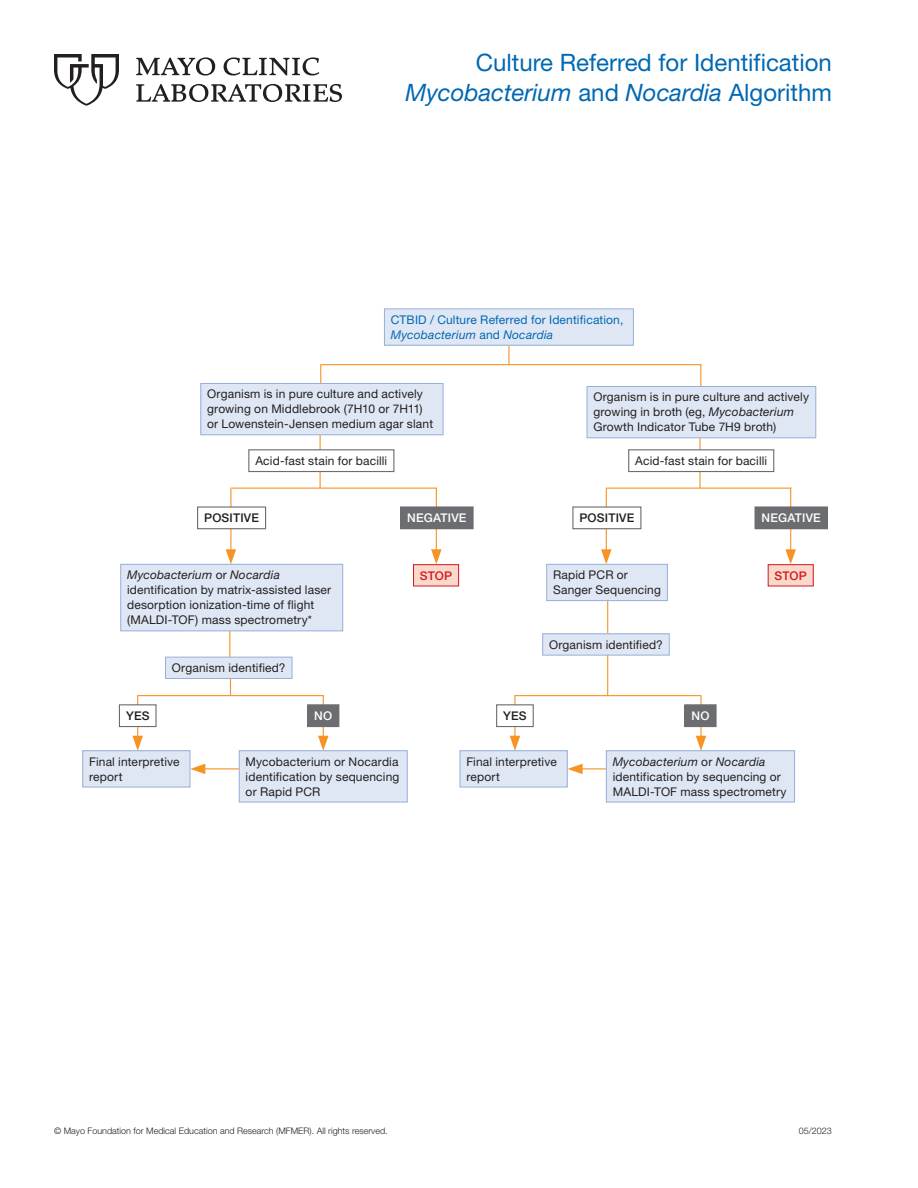
<style>
.page{position:relative;width:918px;height:1188px;background:#fff}
.page>*{position:absolute;margin:0;border:0;box-sizing:border-box;transform-origin:0 0}
.t1{font:24px/30px "Helvetica Neue LT Std";color:#0168b3;text-align:right}
.t2{font:12px/15px "Helvetica Neue LT Std";letter-spacing:.015em;color:#231f20}
.t3{font:12px/15px "Helvetica Neue LT Std";letter-spacing:.01em;color:#0168b3}
.t4{font:500 12px "Helvetica Neue LT Std";letter-spacing:.015em;color:#231f20}
.t5{font:500 12px "Helvetica Neue LT Std";letter-spacing:.015em;color:#fff}
.t6{font:500 12px "Helvetica Neue LT Std";letter-spacing:.015em;color:#d7171f}
.t7{font:300 9px "Helvetica Neue LT Std";color:#231f20}
.s1{font-style:italic}
</style>
<div class="page">
<svg style="left:54px;top:54px;width:65px;height:52px"></svg>
<svg style="left:136px;top:84px;width:206px;height:18px"></svg>
<svg style="left:136px;top:57px;width:183px;height:19px"></svg>
<div style="left:414px;top:565px;width:45px;height:21px;background:#f9d9cb"></div>
<div style="left:413px;top:564px;width:46px;height:22px;border:1px solid #d7171f"></div>
<div style="left:768px;top:565px;width:45px;height:21px;background:#f9d9cb"></div>
<div style="left:768px;top:564px;width:46px;height:22px;border:1px solid #d7171f"></div>
<hr style="left:230px;top:663px;width:1px;height:32px;background:#f79324">
<hr style="left:607px;top:594px;width:1px;height:101px;background:#f79324">
<hr style="left:138px;top:695px;width:186px;height:1px;background:#f79324">
<hr style="left:515px;top:695px;width:186px;height:1px;background:#f79324">
<hr style="left:137px;top:695px;width:1px;height:53px;background:#f79324">
<hr style="left:514px;top:695px;width:2px;height:53px;background:#f79324">
<hr style="left:323px;top:695px;width:1px;height:46px;background:#f79324">
<hr style="left:200px;top:768px;width:46px;height:1px;background:#f79324">
<hr style="left:577px;top:768px;width:46px;height:1px;background:#f79324">
<hr style="left:700px;top:695px;width:2px;height:46px;background:#f79324">
<div style="left:83px;top:751px;width:107px;height:36px;background:#e0e7f4"></div>
<div style="left:82px;top:750px;width:108px;height:37px;border:1px solid #95b0da"></div>
<div style="left:460px;top:751px;width:107px;height:36px;background:#e0e7f4"></div>
<div style="left:460px;top:750px;width:108px;height:37px;border:1px solid #95b0da"></div>
<div style="left:239px;top:751px;width:168px;height:51px;background:#e0e7f4"></div>
<div style="left:239px;top:750px;width:169px;height:52px;border:1px solid #95b0da"></div>
<div style="left:606px;top:751px;width:189px;height:51px;background:#e0e7f4"></div>
<div style="left:606px;top:750px;width:189px;height:52px;border:1px solid #95b0da"></div>
<hr style="left:508px;top:331px;width:2px;height:34px;background:#f79324">
<hr style="left:229px;top:618px;width:1px;height:54px;background:#f79324">
<hr style="left:320px;top:411px;width:1px;height:77px;background:#f79324">
<hr style="left:699px;top:411px;width:2px;height:77px;background:#f79324">
<hr style="left:321px;top:364px;width:380px;height:1px;background:#f79324">
<hr style="left:320px;top:364px;width:1px;height:42px;background:#f79324">
<hr style="left:700px;top:364px;width:1px;height:46px;background:#f79324">
<div style="left:249px;top:450px;width:145px;height:22px;background:#fff"></div>
<div style="left:248px;top:449px;width:146px;height:23px;border:1px solid #6c6d70"></div>
<div style="left:629px;top:450px;width:145px;height:22px;background:#fff"></div>
<div style="left:628px;top:449px;width:146px;height:23px;border:1px solid #6c6d70"></div>
<div style="left:384px;top:309px;width:249px;height:36px;background:#e0e7f4"></div>
<div style="left:384px;top:308px;width:250px;height:38px;border:1px solid #95b0da"></div>
<div style="left:201px;top:383px;width:242px;height:52px;background:#e0e7f4"></div>
<div style="left:200px;top:383px;width:243px;height:52px;border:1px solid #95b0da"></div>
<svg style="left:226px;top:549px;width:10px;height:15px"></svg>
<svg style="left:132px;top:736px;width:11px;height:15px"></svg>
<svg style="left:510px;top:736px;width:10px;height:15px"></svg>
<svg style="left:318px;top:736px;width:11px;height:15px"></svg>
<svg style="left:190px;top:764px;width:15px;height:10px"></svg>
<svg style="left:568px;top:764px;width:15px;height:10px"></svg>
<svg style="left:696px;top:736px;width:10px;height:15px"></svg>
<svg style="left:601px;top:549px;width:11px;height:15px"></svg>
<svg style="left:431px;top:549px;width:11px;height:15px"></svg>
<svg style="left:785px;top:549px;width:11px;height:15px"></svg>
<hr style="left:231px;top:488px;width:205px;height:1px;background:#f79324">
<hr style="left:607px;top:488px;width:184px;height:1px;background:#f79324">
<hr style="left:230px;top:488px;width:1px;height:69px;background:#f79324">
<hr style="left:606px;top:488px;width:1px;height:69px;background:#f79324">
<hr style="left:436px;top:488px;width:1px;height:69px;background:#f79324">
<hr style="left:790px;top:488px;width:1px;height:69px;background:#f79324">
<div style="left:121px;top:564px;width:222px;height:67px;background:#e0e7f4"></div>
<div style="left:120px;top:564px;width:223px;height:67px;border:1px solid #95b0da"></div>
<div style="left:165px;top:657px;width:127px;height:21px;background:#e0e7f4"></div>
<div style="left:165px;top:657px;width:127px;height:22px;border:1px solid #95b0da"></div>
<div style="left:543px;top:634px;width:126px;height:21px;background:#e0e7f4"></div>
<div style="left:542px;top:633px;width:128px;height:23px;border:1px solid #95b0da"></div>
<div style="left:547px;top:564px;width:120px;height:37px;background:#e0e7f4"></div>
<div style="left:546px;top:564px;width:122px;height:37px;border:1px solid #95b0da"></div>
<div style="left:587px;top:386px;width:229px;height:52px;background:#e0e7f4"></div>
<div style="left:587px;top:386px;width:229px;height:52px;border:1px solid #95b0da"></div>
<div style="left:198px;top:507px;width:68px;height:22px;background:#fff"></div>
<div style="left:197px;top:506px;width:69px;height:23px;border:1px solid #6c6d70"></div>
<div style="left:573px;top:507px;width:68px;height:22px;background:#fff"></div>
<div style="left:572px;top:506px;width:69px;height:23px;border:1px solid #6c6d70"></div>
<div style="left:401px;top:507px;width:72px;height:22px;background:#6c6d70"></div>
<div style="left:400px;top:506px;width:74px;height:23px;border:1px solid #6c6d70"></div>
<div style="left:755px;top:507px;width:72px;height:22px;background:#6c6d70"></div>
<div style="left:755px;top:506px;width:73px;height:23px;border:1px solid #6c6d70"></div>
<div style="left:119px;top:705px;width:37px;height:22px;background:#fff"></div>
<div style="left:119px;top:704px;width:38px;height:23px;border:1px solid #6c6d70"></div>
<div style="left:497px;top:705px;width:36px;height:22px;background:#fff"></div>
<div style="left:496px;top:704px;width:38px;height:23px;border:1px solid #6c6d70"></div>
<div style="left:308px;top:705px;width:31px;height:22px;background:#6c6d70"></div>
<div style="left:307px;top:704px;width:32px;height:23px;border:1px solid #6c6d70"></div>
<div style="left:685px;top:705px;width:31px;height:22px;background:#6c6d70"></div>
<div style="left:684px;top:704px;width:33px;height:23px;border:1px solid #6c6d70"></div>
<h1 class="t1" style="left:406px;top:47px;width:428px">Culture Referred for Identification<br><span class="s1">Mycobacterium</span> and <span class="s1">Nocardia</span> Algorithm</h1>
<p class="t3" style="left:391px;top:312px;width:234px">CTBID / Culture Referred for Identification,<br><span class="s1">Mycobacterium</span> and <span class="s1">Nocardia</span></p>
<p class="t2" style="left:207px;top:387px;width:227px">Organism is in pure culture and actively growing on Middlebrook (7H10 or 7H11) or Lowenstein-Jensen medium agar slant</p>
<p class="t2" style="left:593px;top:390px;width:217px">Organism is in pure culture and actively growing in broth (eg, <span class="s1">Mycobacterium<br></span>Growth Indicator Tube 7H9 broth)</p>
<p class="t2" style="left:255px;top:453px;width:133px">Acid-fast stain for bacilli</p>
<p class="t2" style="left:635px;top:453px;width:133px">Acid-fast stain for bacilli</p>
<p class="t4" style="left:204px;top:511px;width:56px">POSITIVE</p>
<p class="t5" style="left:407px;top:511px;width:61px">NEGATIVE</p>
<p class="t4" style="left:579px;top:511px;width:56px">POSITIVE</p>
<p class="t5" style="left:762px;top:511px;width:61px">NEGATIVE</p>
<p class="t2" style="left:127px;top:567px;width:206px"><span class="s1">Mycobacterium</span> or <span class="s1">Nocardia </span>identification by matrix-assisted laser desorption ionization-time of flight (MALDI-TOF) mass spectrometry*</p>
<p class="t2" style="left:172px;top:660px;width:115px">Organism identified?</p>
<p class="t2" style="left:553px;top:567px;width:109px">Rapid PCR or<br>Sanger Sequencing</p>
<p class="t6" style="left:420px;top:568px;width:34px">STOP</p>
<p class="t6" style="left:775px;top:568px;width:34px">STOP</p>
<p class="t2" style="left:549px;top:637px;width:115px">Organism identified?</p>
<p class="t4" style="left:126px;top:709px;width:25px">YES</p>
<p class="t5" style="left:314px;top:709px;width:19px">NO</p>
<p class="t4" style="left:503px;top:709px;width:25px">YES</p>
<p class="t5" style="left:691px;top:709px;width:19px">NO</p>
<p class="t2" style="left:89px;top:754px;width:92px">Final interpretive report</p>
<p class="t2" style="left:466px;top:754px;width:92px">Final interpretive report</p>
<p class="t2" style="left:246px;top:754px;width:155px;text-align:justify">Mycobacterium or Nocardia identification by sequencing or Rapid PCR</p>
<p class="t2" style="left:613px;top:754px;width:175px"><span class="s1">Mycobacterium</span> or <span class="s1">Nocardia </span>identification by sequencing or<br>MALDI-TOF mass spectrometry</p>
<p class="t7" style="left:54px;top:1125px;width:335px">© Mayo Foundation for Medical Education and Research (MFMER). All rights reserved.</p>
<p class="t7" style="left:799px;top:1125px;width:35px">05/2023</p>
</div>
